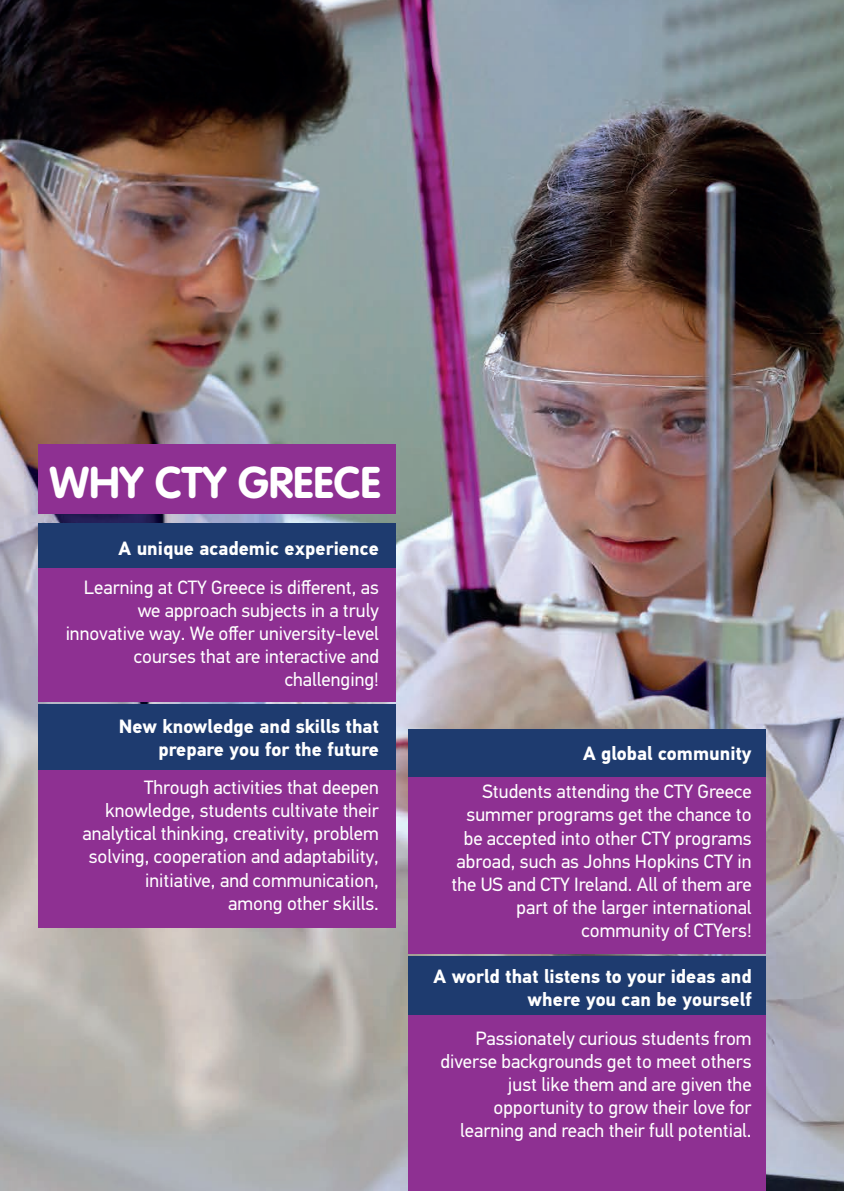
<style>
.page{position:relative;width:844px;height:1191px;background:#fff}
.page>*{position:absolute;margin:0;border:0;box-sizing:border-box;transform-origin:0 0}
.t1{font:800 43.75px "PF Futura Neu Rounded";color:#fff}
.t2{font:19.25px/23.1px "PF Din Text Pro";color:#fff;text-align:right}
.t3{font:700 19.25px/23.1px "PF Din Text Pro";color:#fff;text-align:right}
</style>
<div class="page">
<img style="left:0;top:0;width:843px;height:1191px">
<div style="left:38px;top:444px;width:357px;height:69px;background:#8e3092"></div>
<div style="left:38px;top:523px;width:357px;height:178px;background:#8e3092"></div>
<div style="left:38px;top:727px;width:357px;height:201px;background:#8e3092"></div>
<div style="left:408px;top:729px;width:357px;height:224px;background:#8e3092"></div>
<div style="left:408px;top:974px;width:357px;height:217px;background:#8e3092"></div>
<div style="left:38px;top:523px;width:357px;height:45px;background:#1e3b6f"></div>
<div style="left:38px;top:704px;width:357px;height:65px;background:#1e3b6f"></div>
<div style="left:408px;top:729px;width:357px;height:47px;background:#1e3b6f"></div>
<div style="left:409px;top:956px;width:356px;height:58px;background:#1e3b6f"></div>
<h1 class="t1" style="left:49px;top:457px;width:333px">WHY CTY GREECE</h1>
<p class="t3" style="left:118px;top:537px;width:262px">A unique academic experience</p>
<p class="t2" style="left:66px;top:576px;width:315px">Learning at CTY Greece is different, as we approach subjects in a truly innovative way. We offer university-level courses that are interactive and challenging!</p>
<p class="t3" style="left:119px;top:715px;width:262px">New knowledge and skills that prepare you for the future</p>
<p class="t2" style="left:83px;top:776px;width:298px">Through activities that deepen knowledge, students cultivate their analytical thinking, creativity, problem solving, cooperation and adaptability, initiative, and communication,<br>among other skills.</p>
<p class="t3" style="left:583px;top:742px;width:170px">A global community</p>
<p class="t2" style="left:451px;top:780px;width:301px">Students attending the CTY Greece summer programs get the chance to be accepted into other CTY programs abroad, such as Johns Hopkins CTY in the US and CTY Ireland. All of them are part of the larger international community of CTYers!</p>
<p class="t3" style="left:433px;top:965px;width:319px">A world that listens to your ideas and where you can be yourself</p>
<p class="t2" style="left:440px;top:1026px;width:312px">Passionately curious students from diverse backgrounds get to meet others just like them and are given the opportunity to grow their love for learning and reach their full potential.</p>
</div>
